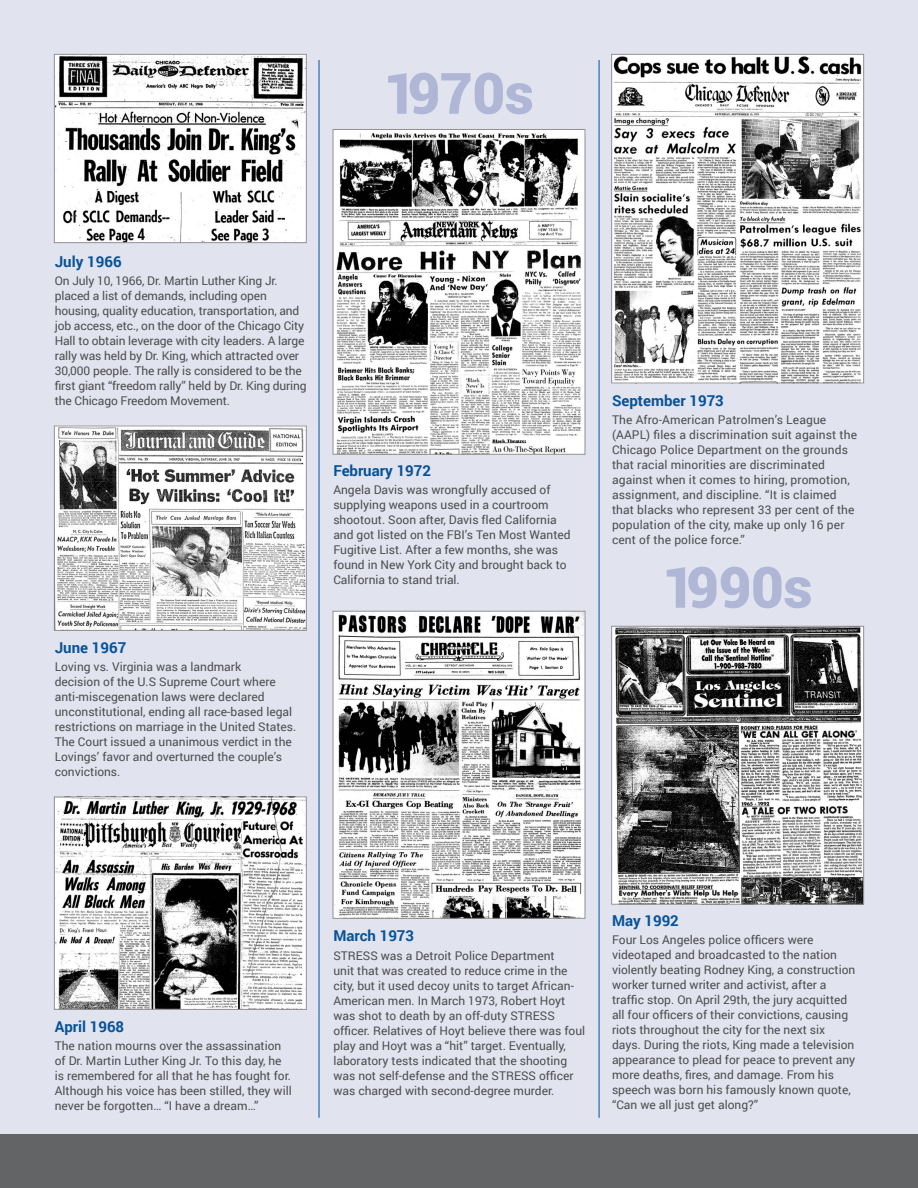
<style>
.page{position:relative;width:918px;height:1188px;background:#e1e3ef}
.page>*{position:absolute;margin:0;border:0;box-sizing:border-box;transform-origin:0 0}
.t1{font:900 57px "Roboto";letter-spacing:-.01em;color:#b0b7d6}
.t2{font:700 15px "Roboto";color:#065298}
.t3{font:12px/15px "Roboto";color:#4d4d4f}
</style>
<div class="page">
<div style="left:0;top:1134px;width:918px;height:54px;background:#636466"></div>
<img style="left:335px;top:131px;width:248px;height:322px">
<div style="left:333px;top:129px;width:252px;height:326px;border:1px solid #919195"></div>
<img style="left:613px;top:56px;width:249px;height:325px">
<div style="left:611px;top:54px;width:253px;height:329px;border:1px solid #919195"></div>
<img style="left:56px;top:56px;width:249px;height:185px">
<div style="left:54px;top:54px;width:253px;height:189px;border:1px solid #919195"></div>
<img style="left:335px;top:613px;width:248px;height:304px">
<div style="left:333px;top:611px;width:252px;height:308px;border:1px solid #919195"></div>
<img style="left:613px;top:628px;width:249px;height:275px">
<div style="left:611px;top:626px;width:253px;height:279px;border:1px solid #919195"></div>
<img style="left:56px;top:428px;width:249px;height:201px">
<div style="left:54px;top:426px;width:253px;height:205px;border:1px solid #919195"></div>
<img style="left:56px;top:798px;width:249px;height:210px">
<div style="left:54px;top:796px;width:253px;height:214px;border:1px solid #919195"></div>
<hr style="left:319px;top:60px;width:1px;height:1058px;background:#065298">
<hr style="left:599px;top:60px;width:1px;height:1058px;background:#065298">
<h1 class="t1" style="left:384px;top:53px;width:151px">1970s</h1>
<p class="t2" style="left:55px;top:251px;width:68px">July 1966</p>
<p class="t3" style="left:55px;top:273px;width:253px">On July 10, 1966, Dr. Martin Luther King Jr. placed a list of demands, including open housing, quality education, transportation, and job access, etc., on the door of the Chicago City Hall to obtain leverage with city leaders. A large rally was held by Dr. King, which attracted over 30,000 people. The rally is considered to be the first giant “freedom rally” held by Dr. King during the Chicago Freedom Movement.</p>
<p class="t2" style="left:55px;top:637px;width:73px">June 1967</p>
<p class="t3" style="left:55px;top:659px;width:243px">Loving vs. Virginia was a landmark<br>decision of the U.S Supreme Court where anti-miscegenation laws were declared unconstitutional, ending all race-based legal restrictions on marriage in the United States.<br>The Court issued a unanimous verdict in the Lovings’ favor and overturned the couple’s convictions.</p>
<p class="t2" style="left:333px;top:460px;width:99px">February 1972</p>
<p class="t3" style="left:333px;top:482px;width:239px">Angela Davis was wrongfully accused of supplying weapons used in a courtroom shootout. Soon after, Davis fled California and got listed on the FBI’s Ten Most Wanted Fugitive List. After a few months, she was found in New York City and brought back to California to stand trial.</p>
<p class="t2" style="left:612px;top:390px;width:113px">September 1973</p>
<p class="t3" style="left:612px;top:412px;width:247px">The Afro-American Patrolmen’s League (AAPL) files a discrimination suit against the Chicago Police Department on the grounds that racial minorities are discriminated against when it comes to hiring, promotion, assignment, and discipline. “It is claimed that blacks who represent 33 per cent of the population of the city, make up only 16 per cent of the police force.”</p>
<h1 class="t1" style="left:663px;top:547px;width:151px">1990s</h1>
<p class="t2" style="left:55px;top:1016px;width:71px">April 1968</p>
<p class="t3" style="left:55px;top:1038px;width:239px">The nation mourns over the assassination of Dr. Martin Luther King Jr. To this day, he is remembered for all that he has fought for.<br>Although his voice has been stilled, they will never be forgotten… “I have a dream…”</p>
<p class="t2" style="left:333px;top:925px;width:82px">March 1973</p>
<p class="t3" style="left:333px;top:947px;width:253px">STRESS was a Detroit Police Department<br>unit that was created to reduce crime in the city, but it used decoy units to target African-American men. In March 1973, Robert Hoyt was shot to death by an off-duty STRESS officer. Relatives of Hoyt believe there was foul play and Hoyt was a “hit” target. Eventually, laboratory tests indicated that the shooting was not self-defense and the STRESS officer was charged with second-degree murder.</p>
<p class="t2" style="left:612px;top:910px;width:68px">May 1992</p>
<p class="t3" style="left:612px;top:932px;width:245px">Four Los Angeles police officers were videotaped and broadcasted to the nation violently beating Rodney King, a construction worker turned writer and activist, after a traffic stop. On April 29th, the jury acquitted all four officers of their convictions, causing riots throughout the city for the next six days. During the riots, King made a television appearance to plead for peace to prevent any more deaths, fires, and damage. From his speech was born his famously known quote, “Can we all just get along?”</p>
</div>
